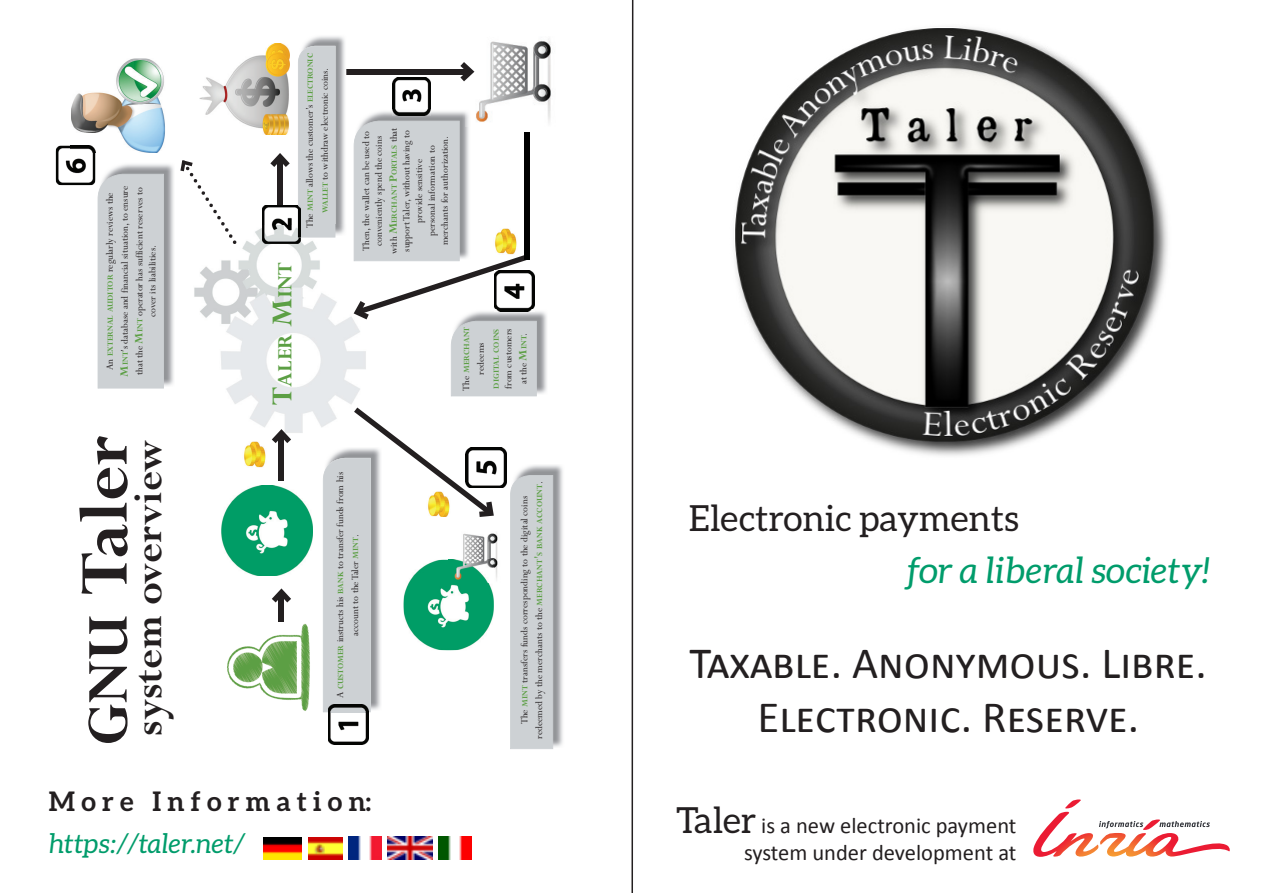
<style>
.page{position:relative;width:1263px;height:893px;background:#fff}
.page>*{position:absolute;margin:0;border:0;box-sizing:border-box;transform-origin:0 0}
.t1{font:700 75.3px "Perpetua";color:#231f20}
.t2{font:45px "Calibri";color:#231f20}
.t3{font:700 42.45px "Perpetua";color:#231f20}
.t4{font:italic 36px "Aleo";letter-spacing:.01em;color:#009c6b}
.t5{font:36px "Aleo";color:#231f20}
.t6{font:italic 27px "Aleo";letter-spacing:.01em;color:#009c6b}
.t7{font:700 27px "Aleo";color:#231f20}
.t8{font:22.5px "Calibri";color:#231f20}
.t9{font:700 22.35px "Perpetua";color:#5c9f44}
.t10{font:10.65px/14.9px "Perpetua";color:#231f20;text-align:center}
.t11{font:700 8.7px "Perpetua";color:#5c9f44}
.s1{font-weight:700;font-size:8.7px;color:#5c9f44}
.s2{font-weight:700;font-size:12.45px;color:#5c9f44}
.s3{font-size:63.75px}
.s4{font-size:31.95px}
.s5{font-weight:400;font-size:10.65px;color:#231f20}
.s6{font-size:12.45px}
.s7{font-family:"Aleo";font-size:36px}
</style>
<div class="page">
<svg style="left:631px;top:0;width:3px;height:893px;background:#878586"></svg>
<img style="left:633px;top:0;width:535px;height:501px">
<img style="left:222px;top:485px;width:90px;height:91px">
<img style="left:244px;top:442px;width:22px;height:26px">
<img style="left:199px;top:44px;width:91px;height:90px">
<img style="left:227px;top:623px;width:83px;height:88px">
<div style="left:279px;top:592px;width:5px;height:30px;background:#231f20"></div>
<svg style="left:272px;top:588px;width:19px;height:14px"></svg>
<img style="left:474px;top:39px;width:77px;height:83px">
<img style="left:194px;top:225px;width:164px;height:208px">
<div style="left:279px;top:433px;width:5px;height:47px;background:#231f20"></div>
<svg style="left:272px;top:429px;width:19px;height:14px"></svg>
<div style="left:277px;top:157px;width:6px;height:47px;background:#231f20"></div>
<svg style="left:270px;top:153px;width:20px;height:14px"></svg>
<div style="left:346px;top:69px;width:124px;height:5px;background:#231f20"></div>
<svg style="left:460px;top:62px;width:14px;height:19px"></svg>
<svg style="left:180px;top:160px;width:56px;height:84px"></svg>
<img style="left:71px;top:58px;width:94px;height:95px">
<svg style="left:323px;top:408px;width:171px;height:304px"></svg>
<img style="left:304px;top:36px;width:41px;height:10px">
<svg style="left:298px;top:46px;width:48px;height:192px;background:#c9cdd0"></svg>
<img style="left:363px;top:110px;width:102px;height:11px">
<img style="left:465px;top:112px;width:4px;height:9px">
<img style="left:537px;top:311px;width:10px;height:83px">
<svg style="left:354px;top:121px;width:183px;height:275px"></svg>
<img style="left:107px;top:164px;width:67px;height:222px">
<div style="left:98px;top:174px;width:66px;height:214px;background:#cdd1d4"></div>
<img style="left:517px;top:465px;width:46px;height:282px">
<div style="left:510px;top:475px;width:43px;height:274px;background:#cdd1d4"></div>
<img style="left:492px;top:228px;width:26px;height:26px">
<img style="left:425px;top:491px;width:25px;height:26px">
<img style="left:328px;top:704px;width:40px;height:40px">
<img style="left:328px;top:711px;width:40px;height:1px">
<img style="left:262px;top:205px;width:36px;height:20px">
<img style="left:262px;top:225px;width:39px;height:19px">
<img style="left:298px;top:205px;width:3px;height:33px">
<img style="left:392px;top:77px;width:38px;height:38px">
<img style="left:494px;top:271px;width:40px;height:40px">
<img style="left:466px;top:447px;width:40px;height:41px">
<img style="left:56px;top:146px;width:39px;height:39px">
<img style="left:71px;top:146px;width:24px;height:7px">
<img style="left:449px;top:531px;width:49px;height:49px">
<img style="left:449px;top:560px;width:45px;height:22px">
<img style="left:264px;top:837px;width:37px;height:23px">
<img style="left:308px;top:837px;width:35px;height:23px">
<img style="left:349px;top:837px;width:33px;height:22px">
<img style="left:387px;top:837px;width:45px;height:22px">
<img style="left:438px;top:837px;width:33px;height:22px">
<svg style="left:1033px;top:799px;width:197px;height:58px"></svg>
<p class="t10" style="left:102px;top:377px;width:192px;rotate:-90deg">An <span class="s1">EXTERNAL AUDITOR</span> regularly reviews the<br><span class="s2">M</span><span class="s1">INT</span>’s database and financial situation, to ensure that the <span class="s2">M</span><span class="s1">INT</span> operator has sufficient reserves to</p>
<p class="t10" style="left:145px;top:317px;width:73px;rotate:-90deg">cover its liabilities.</p>
<p class="t1" style="left:58px;top:746px;width:312px;rotate:-90deg"><span class="s3">GNU</span> Taler</p>
<p class="t3" style="left:122px;top:736px;width:298px;rotate:-90deg">system overview</p>
<p class="t9" style="left:271px;top:405px;width:143px;rotate:-90deg"><span class="s4">T</span>ALER <span class="s4">M</span>INT</p>
<p class="t10" style="left:302px;top:228px;width:177px;rotate:-90deg">The <span class="s1">MINT</span> allows the customer’s <span class="s1">ELECTRONIC<br>WALLET</span> to withdraw electronic coins.</p>
<p class="t10" style="left:359px;top:251px;width:121px;line-height:12.8px;rotate:-90deg">Then, the wallet can be used to conveniently spend the coins</p>
<p class="t11" style="left:389px;top:254px;width:128px;rotate:-90deg"><span class="s5">with</span> <span class="s6">M</span>ERCHANT <span class="s6">P</span>ORTALS <span class="s5">that</span></p>
<p class="t10" style="left:400px;top:252px;width:123px;line-height:12.8px;rotate:-90deg">support Taler, without having to provide sensitive<br>personal information to merchants for authorization.</p>
<p class="t11" style="left:461px;top:390px;width:65px;rotate:-90deg"><span class="s5">The</span> MERCHANT</p>
<p class="t10" style="left:473px;top:375px;width:34px;rotate:-90deg">redeems</p>
<p class="t11" style="left:491px;top:389px;width:62px;rotate:-90deg">DIGITAL COINS</p>
<p class="t10" style="left:501px;top:389px;width:62px;rotate:-90deg">from customers at the <span class="s2">M</span><span class="s1">INT</span>.</p>
<p class="t10" style="left:333px;top:698px;width:227px;rotate:-90deg">A <span class="s1">CUSTOMER</span> instructs his <span class="s1">BANK</span> to transfer funds from his account to the Taler <span class="s1">MINT</span>.</p>
<p class="t10" style="left:517px;top:739px;width:259px;rotate:-90deg">The <span class="s1">MINT</span> transfers funds corresponding to the digital coins redeemed by the merchants to the <span class="s1">MERCHANT</span><span class="s2">'</span><span class="s1">S BANK ACCOUNT</span>.</p>
<p class="t7" style="left:49px;top:785px;width:324px">M o r e I n f o r m a t i o n:</p>
<p class="t6" style="left:49px;top:828px;width:198px">https://taler.net/</p>
<p class="t5" style="left:689px;top:498px;width:331px">Electronic payments</p>
<p class="t4" style="left:906px;top:550px;width:306px">for a liberal society!</p>
<p class="t2" style="left:690px;top:635px;width:519px">Taxable. Anonymous. Libre.</p>
<p class="t2" style="left:757px;top:689px;width:383px">Electronic. Reserve.</p>
<p class="t8" style="left:676px;top:811px;width:342px"><span class="s7">Taler</span> is a new electronic payment</p>
<p class="t8" style="left:744px;top:838px;width:274px">system under development at</p>
</div>
